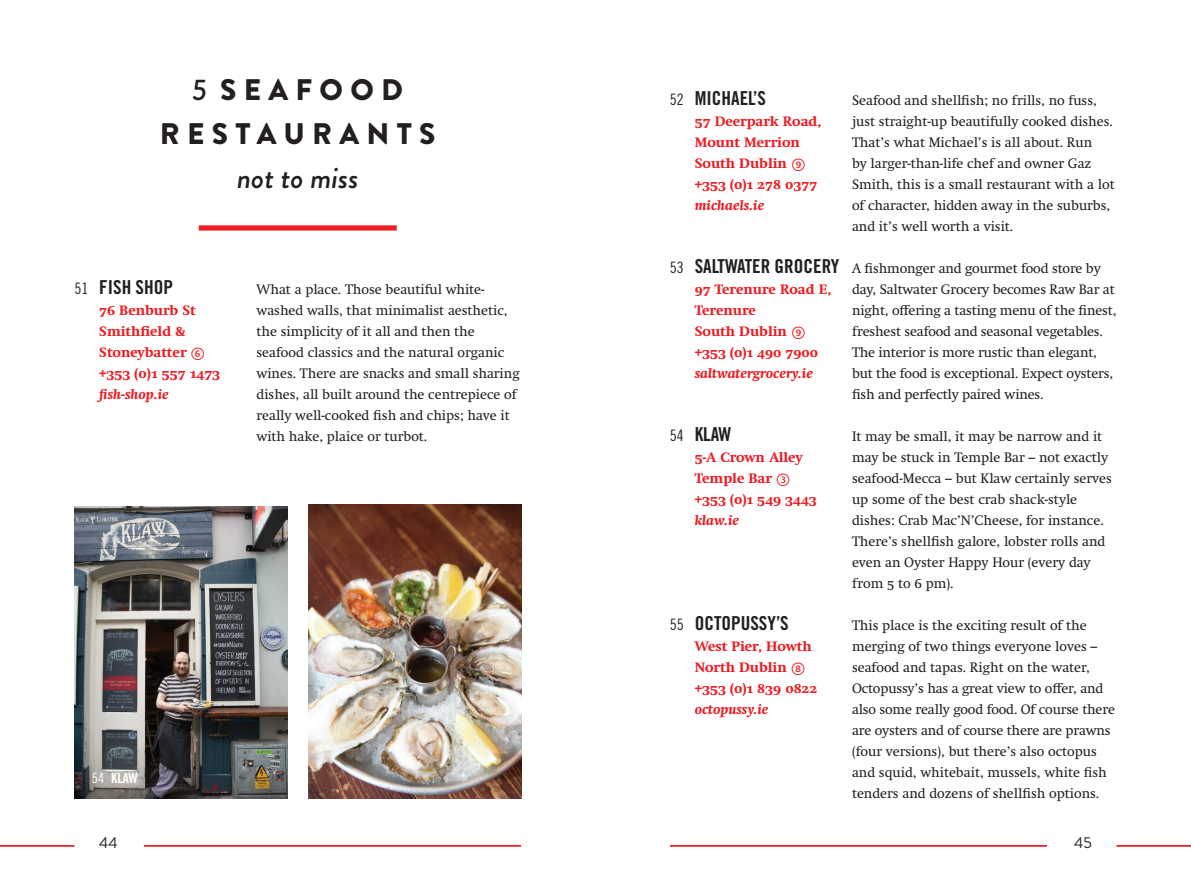
<style>
.page{position:relative;width:1191px;height:893px;background:#fff}
.page>*{position:absolute;margin:0;border:0;box-sizing:border-box;transform-origin:0 0}
.ChapterTitle{font:900 29.75px/43.8px "Brandon Grotesque";letter-spacing:.245em;color:#231f20;text-align:center}
.t1{font:19.25px "Trade Gothic LT Pro Bd Cn 20";color:#231f20}
.t2{font:15.75px "Brandon Grotesque";color:#231f20}
.ParaFl{font:14px/21px "Swift Neue LT Pro";color:#231f20}
.Address{font:700 14px/21px "Swift Neue LT Pro";color:#ea1e24}
.PhoneNumber{font:700 14px "Swift Neue LT Pro";color:#ea1e24}
.WebAddress{font:italic 700 14px "Swift Neue LT Pro";color:#ea1e24}
.FOTOBIJSCHRIFT{font:14px "Trade Gothic LT Pro Bd Cn 20";color:#fff}
.s1{font-weight:500;font-style:italic}
.s2{font-family:"Trade Gothic LT Pro Cn 18";font-size:15.75px}
.s3{font-family:"Fedra Sans Pro";font-weight:400;font-size:17.5px}
.s4{font-family:"Trade Gothic LT Pro Cn 18"}
</style>
<div class="page">
<hr style="left:670px;top:845px;width:377px;height:2px;background:#ea1e24">
<hr style="left:144px;top:845px;width:377px;height:2px;background:#ea1e24">
<hr style="left:0;top:845px;width:74px;height:2px;background:#ea1e24">
<hr style="left:1116px;top:845px;width:75px;height:2px;background:#ea1e24">
<div style="left:199px;top:225px;width:198px;height:6px;background:#ea1e24"></div>
<img style="left:74px;top:506px;width:213px;height:292px">
<img style="left:308px;top:504px;width:213px;height:294px">
<p class="ChapterTitle" style="left:160px;top:68px;width:277px"><span class="s1">5</span> SEAFOOD<br>RESTAURANTS <span class="s1">not to miss</span></p>
<p class="t1" style="left:74px;top:275px;width:100px"><span class="s2">51</span> FISH SHOP</p>
<p class="Address" style="left:99px;top:300px;width:98px">76 Benburb St</p>
<p class="Address" style="left:99px;top:321px;width:107px">Smithfield &amp;<br>Stoneybatter <span class="s3">➅</span></p>
<p class="PhoneNumber" style="left:99px;top:365px;width:123px">+353 (0)1 557 1473</p>
<p class="WebAddress" style="left:99px;top:386px;width:71px">fish-shop.ie</p>
<p class="ParaFl" style="left:256px;top:279px;width:265px">What a place. Those beautiful white&shy;washed walls, that minimalist aesthetic, the simplicity of it all and then the seafood classics and the natural organic wines. There are snacks and small sharing dishes, all built around the centrepiece of really well-cooked fish and chips; have it with hake, plaice or turbot.</p>
<p class="FOTOBIJSCHRIFT" style="left:92px;top:770px;width:48px"><span class="s4">54</span> KLAW</p>
<p class="t1" style="left:670px;top:86px;width:98px"><span class="s2">52</span> MICHAEL’S</p>
<p class="Address" style="left:694px;top:111px;width:128px">57 Deerpark Road,<br>Mount Merrion</p>
<p class="Address" style="left:694px;top:153px;width:112px">South Dublin <span class="s3">➈</span></p>
<p class="PhoneNumber" style="left:694px;top:176px;width:124px">+353 (0)1 278 0377</p>
<p class="WebAddress" style="left:694px;top:197px;width:71px">michaels.ie</p>
<p class="t1" style="left:670px;top:254px;width:171px"><span class="s2">53</span> SALTWATER GROCERY</p>
<p class="Address" style="left:694px;top:279px;width:138px">97 Terenure Road E,<br>Terenure</p>
<p class="Address" style="left:694px;top:321px;width:112px">South Dublin <span class="s3">➈</span></p>
<p class="PhoneNumber" style="left:694px;top:344px;width:125px">+353 (0)1 490 7900</p>
<p class="WebAddress" style="left:694px;top:365px;width:120px">saltwatergrocery.ie</p>
<p class="t1" style="left:670px;top:422px;width:63px"><span class="s2">54</span> KLAW</p>
<p class="Address" style="left:694px;top:447px;width:109px">5-A Crown Alley</p>
<p class="Address" style="left:694px;top:468px;width:97px">Temple Bar <span class="s3">➂</span></p>
<p class="PhoneNumber" style="left:694px;top:491px;width:124px">+353 (0)1 549 3443</p>
<p class="WebAddress" style="left:694px;top:512px;width:46px">klaw.ie</p>
<p class="t1" style="left:670px;top:611px;width:120px"><span class="s2">55</span> OCTOPUSSY’S</p>
<p class="Address" style="left:694px;top:636px;width:118px">West Pier, Howth</p>
<p class="Address" style="left:694px;top:657px;width:112px">North Dublin <span class="s3">➇</span></p>
<p class="PhoneNumber" style="left:694px;top:680px;width:124px">+353 (0)1 839 0822</p>
<p class="WebAddress" style="left:694px;top:701px;width:75px">octopussy.ie</p>
<p class="ParaFl" style="left:852px;top:90px;width:264px">Seafood and shellfish; no frills, no fuss, just straight-up beautifully cooked dishes.<br>That’s what Michael’s is all about. Run<br>by larger-than-life chef and owner Gaz Smith, this is a small restaurant with a lot of character, hidden away in the suburbs, and it’s well worth a visit.</p>
<p class="ParaFl" style="left:852px;top:258px;width:266px">A fishmonger and gourmet food store by day, Saltwater Grocery becomes Raw Bar at night, offering a tasting menu of the finest, freshest seafood and seasonal vegetables.<br>The interior is more rustic than elegant, but the food is exceptional. Expect oysters, fish and perfectly paired wines.</p>
<p class="ParaFl" style="left:852px;top:426px;width:261px">It may be small, it may be narrow and it may be stuck in Temple Bar – not exactly seafood-Mecca – but Klaw certainly serves up some of the best crab shack-style dishes: Crab Mac’N’Cheese, for instance.<br>There’s shellfish galore, lobster rolls and even an Oyster Happy Hour (every day from 5 to 6 pm).</p>
<p class="ParaFl" style="left:852px;top:615px;width:264px">This place is the exciting result of the merging of two things everyone loves – seafood and tapas. Right on the water, Octopussy’s has a great view to offer, and also some really good food. Of course there are oysters and of course there are prawns (four versions), but there’s also octopus and squid, whitebait, mussels, white fish tenders and dozens of shellfish options.</p>
<p class="t2" style="left:99px;top:832px;width:20px">44</p>
<p class="t2" style="left:1074px;top:832px;width:19px">45</p>
</div>
